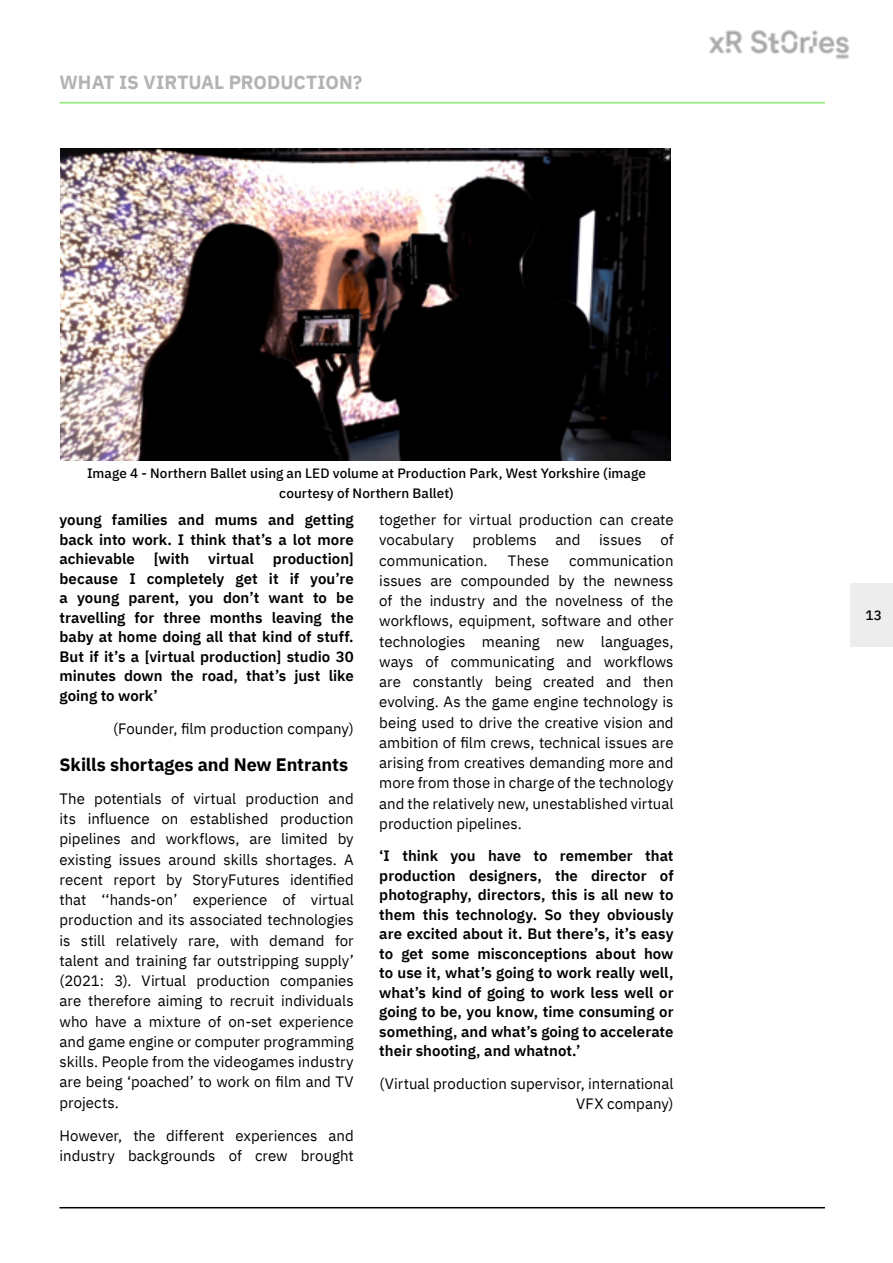
<style>
.page{position:relative;width:893px;height:1263px;background:#fff}
.page>*{position:absolute;margin:0;border:0;box-sizing:border-box;transform-origin:0 0}
.t1{font:700 18.9px "IBM Plex Sans";color:#b3b3b3}
.t2{font:700 18px "IBM Plex Sans";letter-spacing:-.005em;color:#000}
.t3{font:15px/20.2px "IBM Plex Sans";color:#000;text-align:justify}
.t4{font:600 15px/19.5px "IBM Plex Sans";color:#000;text-align:justify}
.t5{font:500 13.5px/20.2px "IBM Plex Sans";letter-spacing:.005em;color:#000;text-align:center}
</style>
<div class="page">
<img style="left:709px;top:30px;width:140px;height:29px">
<img style="left:61px;top:149px;width:610px;height:312px">
<hr style="left:60px;top:102px;width:765px;height:2px;background:#9aec80">
<div style="left:850px;top:583px;width:43px;height:64px;background:#ededed"></div>
<hr style="left:60px;top:1207px;width:765px;height:1px;background:#000">
<p class="t1" style="left:60px;top:67px;width:304px">WHAT IS VIRTUAL PRODUCTION?</p>
<p class="t5" style="left:87px;top:462px;width:560px">Image 4 - Northern Ballet using an LED volume at Production Park, West Yorkshire (image courtesy of Northern Ballet)</p>
<p class="t4" style="left:60px;top:509px;width:296px">young families and mums and getting back into work. I think that’s a lot more achievable</p>
<p class="t4" style="left:60px;top:548px;width:296px;text-indent:213px">production] because I completely get it if you’re a young parent, you don’t want to be travelling for three months leaving the baby at home doing all that kind of stuff.<br>But if it’s a [virtual production] studio 30 minutes down the road, that’s just like going to work’</p>
<p class="t3" style="left:113px;top:717px;width:242px">(Founder, film production company)</p>
<p class="t2" style="left:60px;top:750px;width:290px">Skills shortages and New Entrants</p>
<p class="t3" style="left:60px;top:787px;width:296px">The potentials of virtual production and its influence on established production pipelines and workflows, are limited by existing issues around skills shortages. A recent report by StoryFutures identified that ‘‘hands-on’ experience of virtual production and its associated technologies is still relatively rare, with demand for talent and training far outstripping supply’ (2021: 3). Virtual production companies are therefore aiming to recruit individuals who have a mixture of on-set experience and game engine or computer programming skills. People from the videogames industry are being ‘poached’ to work on film and TV projects.</p>
<p class="t3" style="left:60px;top:1124px;width:296px">However, the different experiences and industry backgrounds of crew brought</p>
<p class="t4" style="left:154px;top:548px;width:37px">[with</p>
<p class="t4" style="left:208px;top:548px;width:47px">virtual</p>
<p class="t3" style="left:379px;top:508px;width:296px">together for virtual production can create vocabulary problems and issues of communication.</p>
<p class="t3" style="left:379px;top:549px;width:296px;text-indent:190px">communication issues are compounded by the newness of the industry and the novelness of the workflows, equipment, software and other technologies meaning new languages, ways of communicating and workflows are constantly being created and then evolving. As the game engine technology is being used to drive the creative vision and ambition of film crews, technical issues are arising from creatives demanding more and more from those in charge of the technology and the relatively new, unestablished virtual production pipelines.</p>
<p class="t4" style="left:379px;top:845px;width:296px">‘I think you have to remember that production designers, the director of photography, directors, this is all new to them this technology. So they obviously are excited about it. But there’s, it’s easy to get some misconceptions about how to use it, what’s going to work really well, what’s kind of going to work less well or going to be, you know, time consuming or something, and what’s going to accelerate their shooting, and whatnot.’</p>
<p class="t3" style="left:379px;top:1072px;width:296px;text-align:right">(Virtual production supervisor, international<br>VFX company)</p>
<p class="t3" style="left:508px;top:549px;width:43px">These</p>
<p class="t5" style="left:865px;top:604px;width:18px">13</p>
</div>
